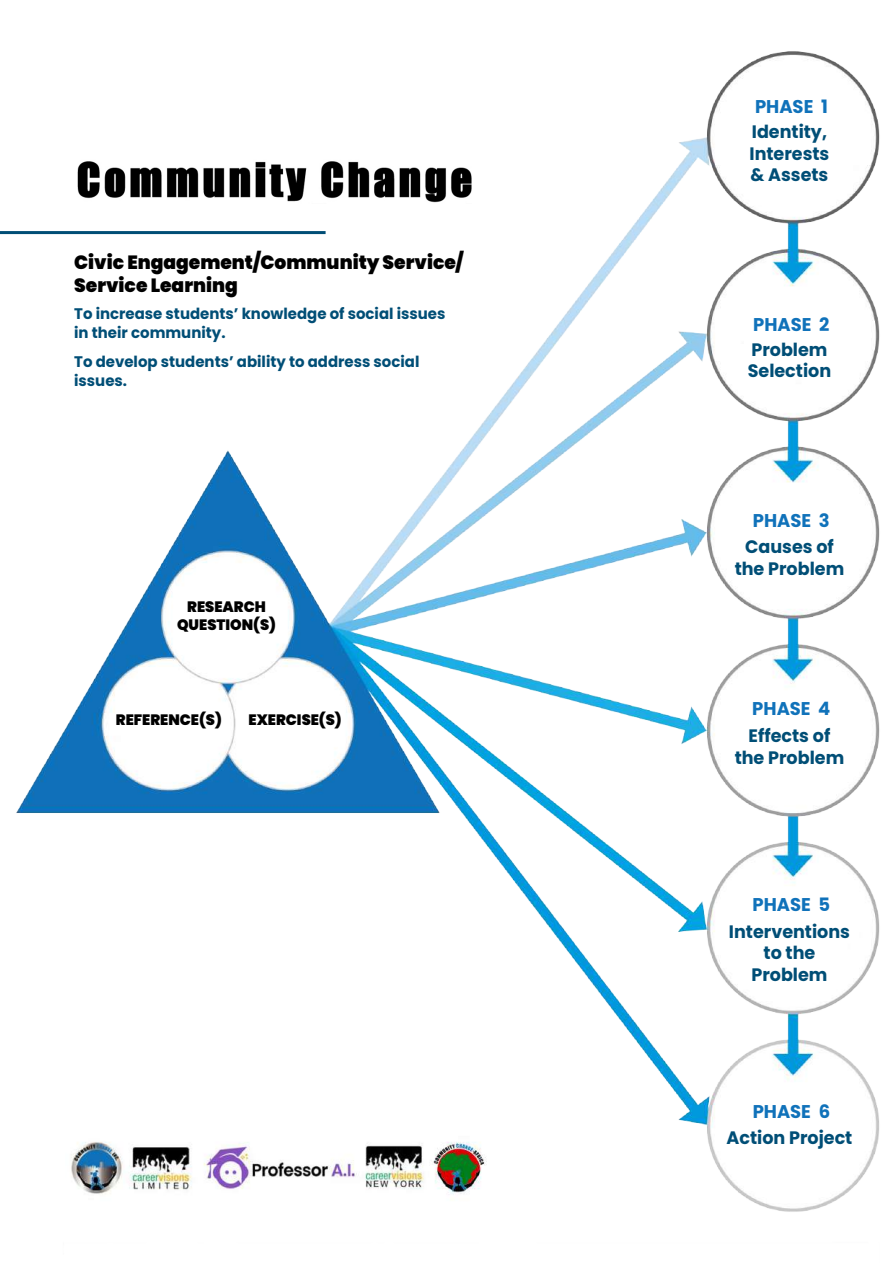
<style>
.page{position:relative;width:893px;height:1263px;background:#fff}
.page>*{position:absolute;margin:0;border:0;box-sizing:border-box;transform-origin:0 0}
.t1{font:900 19.2px/23px "Poppins";color:#000}
.t2{font:700 18.45px "Poppins";color:#1072ba}
.t3{font:700 18px/21.6px "Poppins";color:#004e76;text-align:center}
.t4{font:700 15.3px/18.5px "Poppins";color:#004e76}
.t5{font:900 15px/18px "Poppins";color:#000;text-align:center}
</style>
<div class="page">
<img style="left:12px;top:51px;width:868px;height:1161px">
<img style="left:65px;top:1131px;width:426px;height:72px">
<hr style="left:0;top:231px;width:326px;height:3px;background:#004e76">
<img style="left:77px;top:159px;width:394px;height:45px">
<p class="t1" style="left:74px;top:251px;width:391px">Civic Engagement/Community Service/<br>Service Learning</p>
<p class="t4" style="left:74px;top:305px;width:373px">To increase students’ knowledge of social issues in their community.</p>
<p class="t4" style="left:74px;top:353px;width:347px">To develop students’ ability to address social issues.</p>
<p class="t5" style="left:177px;top:598px;width:100px">RESEARCH<br>QUESTION(S)</p>
<p class="t5" style="left:116px;top:711px;width:107px">REFERENCE(S)</p>
<p class="t5" style="left:248px;top:711px;width:95px">EXERCISE(S)</p>
<p class="t2" style="left:755px;top:95px;width:74px">PHASE 1</p>
<p class="t3" style="left:749px;top:121px;width:81px;text-align:left">Identity,<br>Interests &amp; Assets</p>
<p class="t2" style="left:753px;top:313px;width:78px">PHASE 2</p>
<p class="t3" style="left:748px;top:339px;width:85px;text-align:left">Problem<br>Selection</p>
<p class="t2" style="left:753px;top:510px;width:78px">PHASE 3</p>
<p class="t3" style="left:735px;top:536px;width:111px">Causes of the Problem</p>
<p class="t2" style="left:752px;top:698px;width:80px">PHASE 4</p>
<p class="t3" style="left:735px;top:725px;width:111px">Effects of the Problem</p>
<p class="t2" style="left:752px;top:893px;width:79px">PHASE 5</p>
<p class="t3" style="left:729px;top:920px;width:123px">Interventions to the<br>Problem</p>
<p class="t2" style="left:753px;top:1101px;width:79px">PHASE 6</p>
<p class="t3" style="left:726px;top:1127px;width:127px">Action Project</p>
</div>
